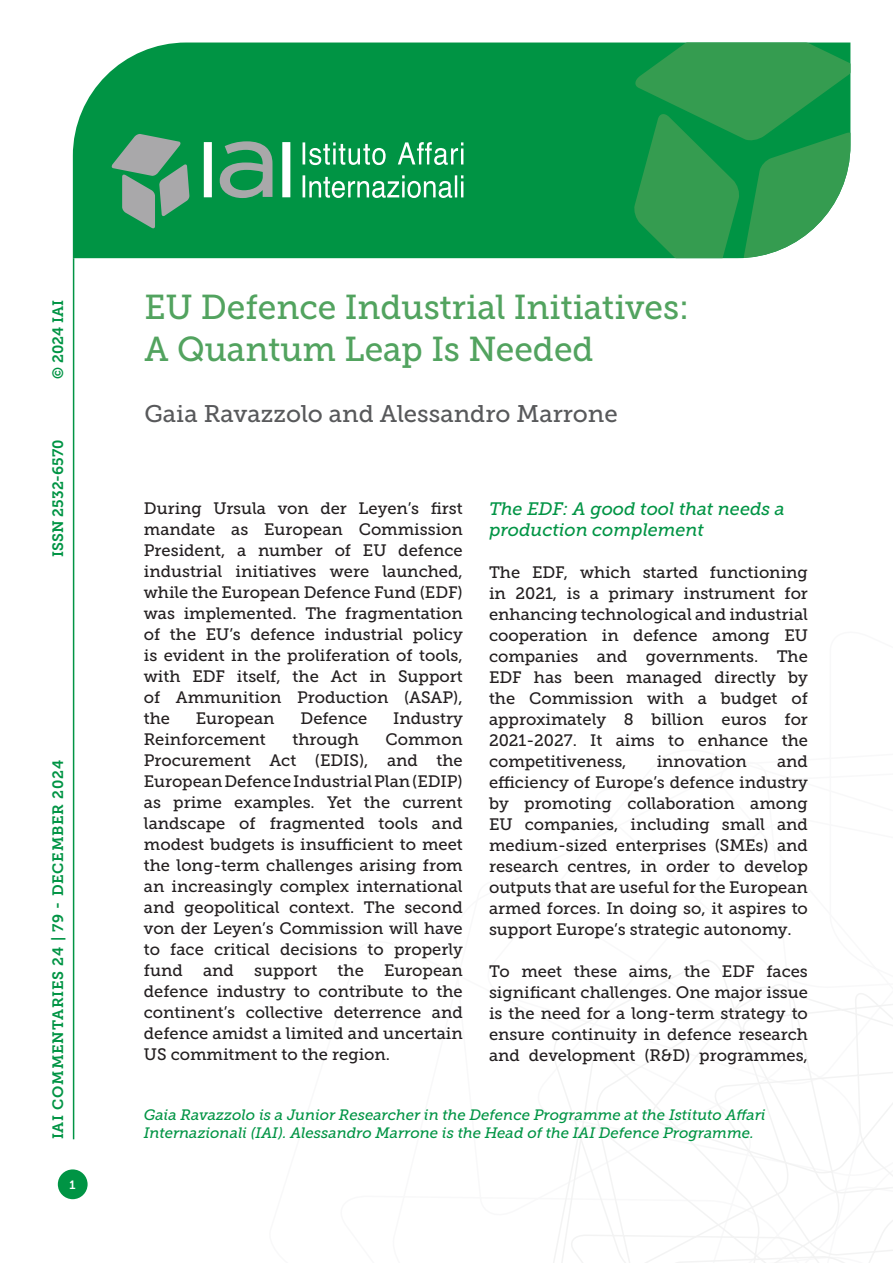
<style>
.page{position:relative;width:893px;height:1263px;background:#fff}
.page>*{position:absolute;margin:0;border:0;box-sizing:border-box;transform-origin:0 0}
.Titolo_Copertina{font:34.5px "Museo Slab 500";color:#52a35f}
.Autori_copertina{font:24px "Museo Slab 500";color:#58595b}
.Titolo_paragrafo_2{font:italic 18px/21px "Museo Slab 500";color:#009444}
.Testo{font:16.5px/21px "Museo Slab 500";color:#231f20;text-align:justify}
.t1{font:italic 15px/18px "Museo Slab 500";color:#009444}
.t2{font:15px "Museo Slab 700";letter-spacing:.05em;color:#009444}
.t3{font:15px "Museo Slab 700";color:#009444}
.t4{font:12px "Museo Slab 700";color:#fff}
</style>
<div class="page">
<svg style="left:553px;top:960px;width:340px;height:303px"></svg>
<hr style="left:73px;top:258px;width:1px;height:881px;background:#009444">
<div style="left:73px;top:43px;width:560px;height:215px;background:#009444"></div>
<svg style="left:633px;top:43px;width:217px;height:215px;background:#329f56"></svg>
<svg style="left:303px;top:142px;width:160px;height:56px;background:#3fae72"></svg>
<svg style="left:111px;top:134px;width:79px;height:95px;background:#5a9e7a"></svg>
<svg style="left:204px;top:141px;width:86px;height:57px"></svg>
<div style="left:58px;top:1169px;width:30px;height:30px;background:#009444;border-radius:50%"></div>
<p class="t2" style="left:50px;top:379px;width:80px;rotate:-90deg">© 2024 IAI</p>
<p class="t3" style="left:50px;top:557px;width:119px;rotate:-90deg">ISSN 2532-6570</p>
<p class="t2" style="left:50px;top:1139px;width:381px;rotate:-90deg">IAI COMMENTARIES 24 | 79 - DECEMBER 2024</p>
<p class="t4" style="left:70px;top:1178px;width:8px">1</p>
<p class="Titolo_Copertina" style="left:145px;top:288px;width:546px">EU Defence Industrial Initiatives:</p>
<p class="Titolo_Copertina" style="left:145px;top:330px;width:451px">A Quantum Leap Is Needed</p>
<p class="Autori_copertina" style="left:145px;top:400px;width:475px">Gaia Ravazzolo and Alessandro Marrone</p>
<p class="Testo" style="left:144px;top:498px;width:320px">During Ursula von der Leyen’s first mandate as European Commission President, a number of EU defence industrial initiatives were launched, while the European Defence Fund (EDF) was implemented. The fragmentation of the EU’s defence industrial policy is evident in the proliferation of tools, with EDF itself, the Act in Support of Ammunition Production (ASAP), the</p>
<p class="Testo" style="left:196px;top:708px;width:80px">European</p>
<p class="Testo" style="left:300px;top:708px;width:68px">Defence</p>
<p class="Testo" style="left:393px;top:708px;width:71px">Industry</p>
<p class="Testo" style="left:144px;top:729px;width:123px">Reinforcement</p>
<p class="Testo" style="left:292px;top:729px;width:68px">through</p>
<p class="Testo" style="left:144px;top:729px;width:320px;text-indent:242px">Common Procurement Act (EDIS), and the European Defence Industrial Plan (EDIP) as prime examples. Yet the current landscape of fragmented tools and modest budgets is insufficient to meet the long-term challenges arising from an increasingly complex international and geopolitical context. The second von der Leyen’s Commission will have to face critical decisions to properly fund and support the European defence industry to contribute to the continent’s collective deterrence and defence amidst a limited and uncertain US commitment to the region.</p>
<p class="Titolo_paragrafo_2" style="left:489px;top:498px;width:297px">The EDF: A good tool that needs a production complement</p>
<p class="Testo" style="left:489px;top:562px;width:320px">The EDF, which started functioning in 2021, is a primary instrument for enhancing technological and industrial cooperation in defence among EU companies and governments. The EDF has been managed directly by the Commission with a budget of approximately 8 billion euros for 2021-2027. It aims to enhance the competitiveness,</p>
<p class="Testo" style="left:489px;top:751px;width:320px;text-indent:288px">and efficiency of Europe’s defence industry by promoting collaboration among EU companies, including small and medium-sized enterprises (SMEs) and research centres, in order to develop outputs that are useful for the European armed forces. In doing so, it aspires to support Europe’s strategic autonomy.</p>
<p class="Testo" style="left:489px;top:961px;width:320px">To meet these aims, the EDF faces significant challenges. One major issue is the need for a long-term strategy to ensure continuity in defence research and development (R&amp;D) programmes,</p>
<p class="Testo" style="left:657px;top:751px;width:92px">innovation</p>
<p class="t1" style="left:144px;top:1106px;width:623px">Gaia Ravazzolo is a Junior Researcher in the Defence Programme at the Istituto Affari<br>Internazionali (IAI). Alessandro Marrone is the Head of the IAI Defence Programme.</p>
</div>
